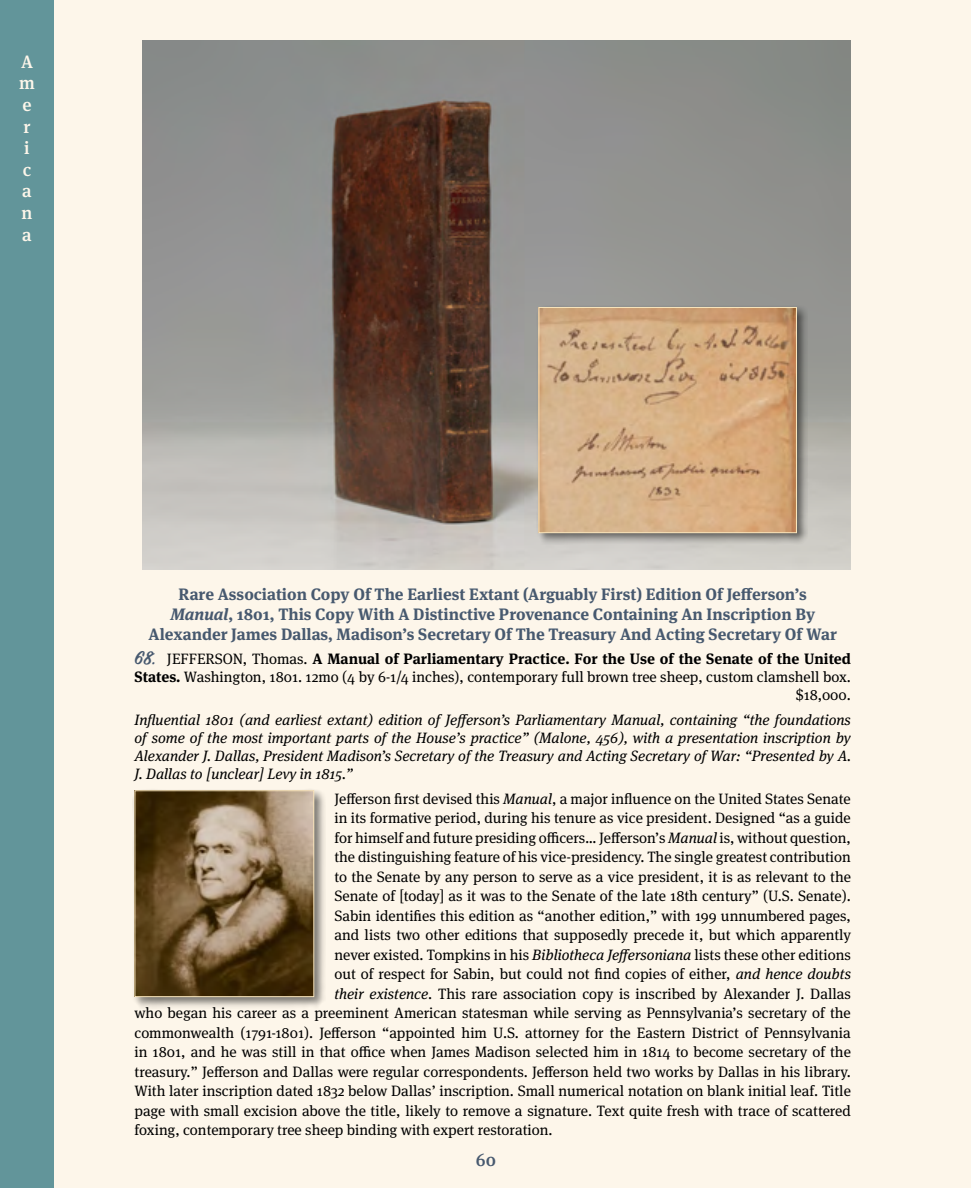
<style>
.page{position:relative;width:972px;height:1188px;background:#fff}
.page>*{position:absolute;margin:0;border:0;box-sizing:border-box;transform-origin:0 0}
.t1{font:500 18px/21.6px "Meta Serif Pro";color:#fdf6ea}
.t2{font:500 18px "Meta Serif Pro";color:#47596f}
.t3{font:700 16.5px/19.8px "Meta Serif Pro";color:#47596f;text-align:center}
.t4{font:15px/18px "Meta Serif Pro";color:#000;text-align:right}
.t5{font:italic 15px/18px "Meta Serif Pro";color:#000;text-align:justify}
.s1{font-style:italic}
.s2{font-family:"Sign Painter House Script";font-weight:600;font-size:21px;color:#47596f}
.s3{font-weight:700}
</style>
<div class="page">
<div style="left:0;top:0;width:971px;height:1188px;background:#fdf6ea"></div>
<div style="left:0;top:0;width:54px;height:1188px;background:#62959a"></div>
<img style="left:143px;top:40px;width:708px;height:529px">
<div style="left:536px;top:305px;width:272px;height:240px;background:#000;opacity:.5"></div>
<img style="left:541px;top:309px;width:254px;height:222px">
<div style="left:539px;top:307px;width:258px;height:226px;border:1px solid #f9e5bc"></div>
<div style="left:132px;top:788px;width:194px;height:221px;background:#000;opacity:.5"></div>
<img style="left:137px;top:792px;width:175px;height:203px">
<div style="left:135px;top:790px;width:179px;height:207px;border:1px solid #f9e5bc"></div>
<p class="t1" style="left:19px;top:49px;width:17px">A m e r i c a n a</p>
<p class="t3" style="left:149px;top:583px;width:690px">Rare Association Copy Of The Earliest Extant (Arguably First) Edition Of Jefferson’s<br><span class="s1">Manual</span>, 1801, This Copy With A Distinctive Provenance Containing An Inscription By<br>Alexander James Dallas, Madison’s Secretary Of The Treasury And Acting Secretary Of War</p>
<p class="t4" style="left:135px;top:649px;width:718px"><span class="s2">68.</span> JEFFERSON, Thomas. <span class="s3">A Manual of Parliamentary Practice. For the Use of the Senate of the United<br>States.</span> Washington, 1801. 12mo (4 by 6-1/4 inches), contemporary full brown tree sheep, custom clamshell box. $18,000.</p>
<p class="t5" style="left:135px;top:710px;width:718px">Influential 1801 (and earliest extant) edition of Jefferson’s Parliamentary Manual, containing “the foundations of some of the most important parts of the House’s practice” (Malone, 456), with a presentation inscription by Alexander J. Dallas, President Madison’s Secretary of the Treasury and Acting Secretary of War: “Presented by A.<br>J. Dallas to [unclear] Levy in 1815.”</p>
<p class="t4" style="left:334px;top:789px;width:518px">Jefferson first devised this <span class="s1">Manual</span>, a major influence on the United States Senate</p>
<p class="t4" style="left:334px;top:808px;width:518px">in its formative period, during his tenure as vice president. Designed “as a guide</p>
<p class="t4" style="left:334px;top:828px;width:518px">for himself and future presiding officers… Jefferson’s <span class="s1">Manual</span> is, without question,</p>
<p class="t4" style="left:334px;top:847px;width:518px">the distinguishing feature of his vice-presidency. The single greatest contribution</p>
<p class="t4" style="left:334px;top:867px;width:518px">to the Senate by any person to serve as a vice president, it is as relevant to the</p>
<p class="t4" style="left:334px;top:886px;width:518px">Senate of [today] as it was to the Senate of the late 18th century” (U.S. Senate).</p>
<p class="t4" style="left:334px;top:906px;width:518px">Sabin identifies this edition as “another edition,” with 199 unnumbered pages,</p>
<p class="t4" style="left:334px;top:925px;width:518px">and lists two other editions that supposedly precede it, but which apparently</p>
<p class="t4" style="left:334px;top:945px;width:518px">never existed. Tompkins in his <span class="s1">Bibliotheca Jeffersoniana</span> lists these other editions</p>
<p class="t4" style="left:334px;top:964px;width:518px">out of respect for Sabin, but could not find copies of either, <span class="s1">and hence doubts</span></p>
<p class="t4" style="left:334px;top:984px;width:518px"><span class="s1">their existence</span>. This rare association copy is inscribed by Alexander J. Dallas</p>
<p class="t4" style="left:135px;top:1003px;width:718px">who began his career as a preeminent American statesman while serving as Pennsylvania’s secretary of the</p>
<p class="t4" style="left:135px;top:1023px;width:718px">commonwealth (1791-1801). Jefferson “appointed him U.S. attorney for the Eastern District of Pennsylvania</p>
<p class="t4" style="left:135px;top:1042px;width:718px">in 1801, and he was still in that office when James Madison selected him in 1814 to become secretary of the</p>
<p class="t4" style="left:135px;top:1062px;width:718px">treasury.” Jefferson and Dallas were regular correspondents. Jefferson held two works by Dallas in his library.</p>
<p class="t4" style="left:135px;top:1081px;width:718px">With later inscription dated 1832 below Dallas’ inscription. Small numerical notation on blank initial leaf. Title</p>
<p class="t4" style="left:135px;top:1101px;width:718px">page with small excision above the title, likely to remove a signature. Text quite fresh with trace of scattered</p>
<p class="t4" style="left:135px;top:1120px;width:420px">foxing, contemporary tree sheep binding with expert restoration.</p>
<p class="t2" style="left:476px;top:1146px;width:22px">60</p>
</div>
